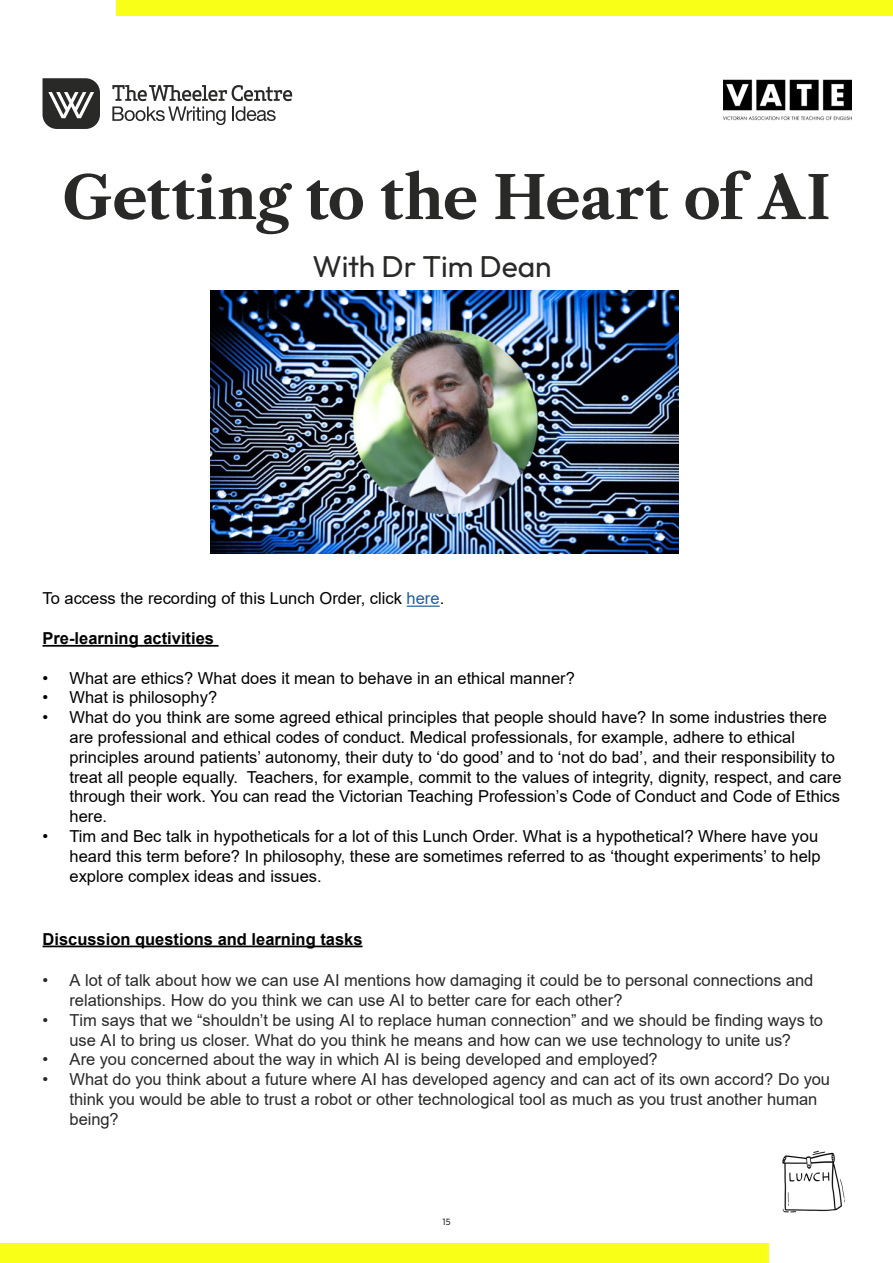
<style>
.page{position:relative;width:893px;height:1263px;background:#fff}
.page>*{position:absolute;margin:0;border:0;box-sizing:border-box;transform-origin:0 0}
.t1{font:700 58.5px "Libre Caslon Text";color:#292928}
.t2{font:30px "Outfit";letter-spacing:-.005em;color:#292928}
.t3{font:16.5px/19.8px "Arial";color:#000}
.t4{font:16.5px/19.8px "Arial";color:#292928}
.t5{font:700 16.5px "Arial";color:#000}
.t6{font:9px "Outfit";color:#292928}
.s1{color:#215e9e}
</style>
<div class="page">
<div style="left:116px;top:0;width:777px;height:16px;background:#faff17"></div>
<div style="left:0;top:1243px;width:769px;height:20px;background:#faff17"></div>
<svg style="left:112px;top:85px;width:180px;height:40px"></svg>
<svg style="left:43px;top:78px;width:57px;height:51px"></svg>
<img style="left:724px;top:79px;width:127px;height:42px">
<hr style="left:407px;top:606px;width:33px;height:1px;background:#215e9e">
<hr style="left:43px;top:645px;width:176px;height:2px;background:#000">
<hr style="left:43px;top:945px;width:320px;height:2px;background:#000">
<img style="left:782px;top:1150px;width:63px;height:63px">
<img style="left:211px;top:290px;width:467px;height:263px">
<h1 class="t1" style="left:62px;top:162px;width:770px">Getting to the Heart of AI</h1>
<h2 class="t2" style="left:313px;top:250px;width:241px">With Dr Tim Dean</h2>
<p class="t3" style="left:43px;top:589px;width:403px">To access the recording of this Lunch Order, click <span class="s1">here</span>.</p>
<p class="t5" style="left:43px;top:627px;width:173px">Pre-learning activities</p>
<p class="t3" style="left:43px;top:668px;width:534px">• What are ethics? What does it mean to behave in an ethical manner?</p>
<p class="t3" style="left:43px;top:688px;width:176px">• What is philosophy?</p>
<p class="t3" style="left:70px;top:707px;width:773px;text-indent:-27px">• What do you think are some agreed ethical principles that people should have? In some industries there are professional and ethical codes of conduct. Medical professionals, for example, adhere to ethical principles around patients’ autonomy, their duty to ‘do good’ and to ‘not do bad’, and their responsibility to treat all people equally. Teachers, for example, commit to the values of integrity, dignity, respect, and care through their work. You can read the Victorian Teaching Profession’s Code of Conduct and Code of Ethics here.</p>
<p class="t3" style="left:70px;top:826px;width:753px;text-indent:-27px">• Tim and Bec talk in hypotheticals for a lot of this Lunch Order. What is a hypothetical? Where have you heard this term before? In philosophy, these are sometimes referred to as ‘thought experiments’ to help explore complex ideas and issues.</p>
<p class="t5" style="left:43px;top:927px;width:322px">Discussion questions and learning tasks</p>
<p class="t4" style="left:70px;top:970px;width:745px;text-indent:-27px">• A lot of talk about how we can use AI mentions how damaging it could be to personal connections and relationships. How do you think we can use AI to better care for each other?</p>
<p class="t4" style="left:43px;top:1010px;width:782px;text-align:center">• Tim says that we “shouldn’t be using AI to replace human connection” and we should be finding ways to use AI to bring us closer. What do you think he means and how can we use technology to unite us?</p>
<p class="t4" style="left:43px;top:1049px;width:617px">• Are you concerned about the way in which AI is being developed and employed?</p>
<p class="t4" style="left:70px;top:1069px;width:762px;text-indent:-27px">• What do you think about a future where AI has developed agency and can act of its own accord? Do you think you would be able to trust a robot or other technological tool as much as you trust another human being?</p>
<p class="t6" style="left:443px;top:1216px;width:10px">15</p>
</div>
